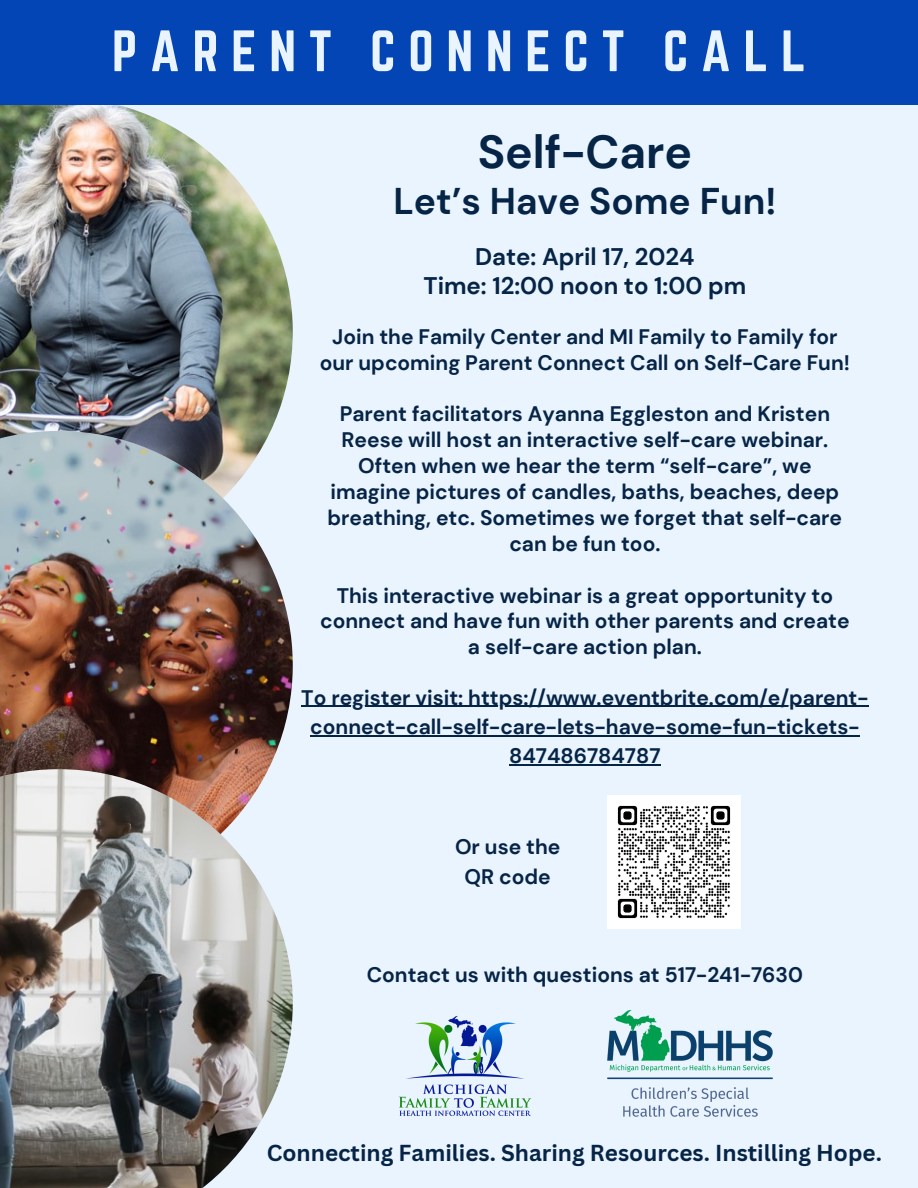
<style>
.page{position:relative;width:918px;height:1188px;background:#e9f4ff}
.page>*{position:absolute;margin:0;border:0;box-sizing:border-box;transform-origin:0 0}
.t1{font:51px "Norwester";letter-spacing:.245em;color:#e9f4ff}
.t2{font:700 46.2px "DM Sans";color:#062446}
.t3{font:700 37.2px "DM Sans";color:#062446}
.t4{font:700 24px/29.2px "DM Sans";color:#062446;text-align:center}
.t5{font:700 22.5px "Canva Sans";color:#062446}
.t6{font:700 21px/25.8px "DM Sans";color:#062446;text-align:center}
</style>
<div class="page">
<img style="left:398px;top:1016px;width:134px;height:100px">
<img style="left:608px;top:1010px;width:164px;height:107px">
<img style="left:0;top:104px;width:293px;height:327px">
<img style="left:0;top:431px;width:293px;height:338px">
<img style="left:0;top:769px;width:293px;height:419px">
<div style="left:0;top:0;width:918px;height:104px;background:#0445b6"></div>
<img style="left:608px;top:796px;width:133px;height:133px">
<hr style="left:301px;top:706px;width:568px;height:1px;background:#062446">
<hr style="left:310px;top:735px;width:550px;height:1px;background:#062446">
<hr style="left:509px;top:764px;width:152px;height:1px;background:#062446">
<p class="t1" style="left:112px;top:20px;width:696px">PARENT CONNECT CALL</p>
<p class="t2" style="left:478px;top:122px;width:216px">Self-Care</p>
<p class="t3" style="left:393px;top:177px;width:384px">Let’s Have Some Fun!</p>
<p class="t4" style="left:424px;top:242px;width:324px">Date: April 17, 2024<br>Time: 12:00 noon to 1:00 pm</p>
<p class="t6" style="left:320px;top:324px;width:532px">Join the Family Center and MI Family to Family for our upcoming Parent Connect Call on Self-Care Fun!</p>
<p class="t6" style="left:328px;top:401px;width:516px">Parent facilitators Ayanna Eggleston and Kristen Reese will host an interactive self-care webinar.<br>Often when we hear the term “self-care”, we imagine pictures of candles, baths, beaches, deep breathing, etc. Sometimes we forget that self-care can be fun too.</p>
<p class="t6" style="left:320px;top:583px;width:531px">This interactive webinar is a great opportunity to connect and have fun with other parents and create a self-care action plan.</p>
<p class="t6" style="left:301px;top:683px;width:569px;line-height:29.2px">To register visit: https://www.eventbrite.com/e/parent&shy;connect-call-self-care-lets-have-some-fun-tickets-<br>847486784787</p>
<p class="t6" style="left:455px;top:833px;width:107px;line-height:29.2px">Or use the<br>QR code</p>
<h3 class="t6" style="left:367px;top:962px;width:438px">Contact us with questions at 517-241-7630</h3>
<p class="t5" style="left:267px;top:1137px;width:617px">Connecting Families. Sharing Resources. Instilling Hope.</p>
</div>
